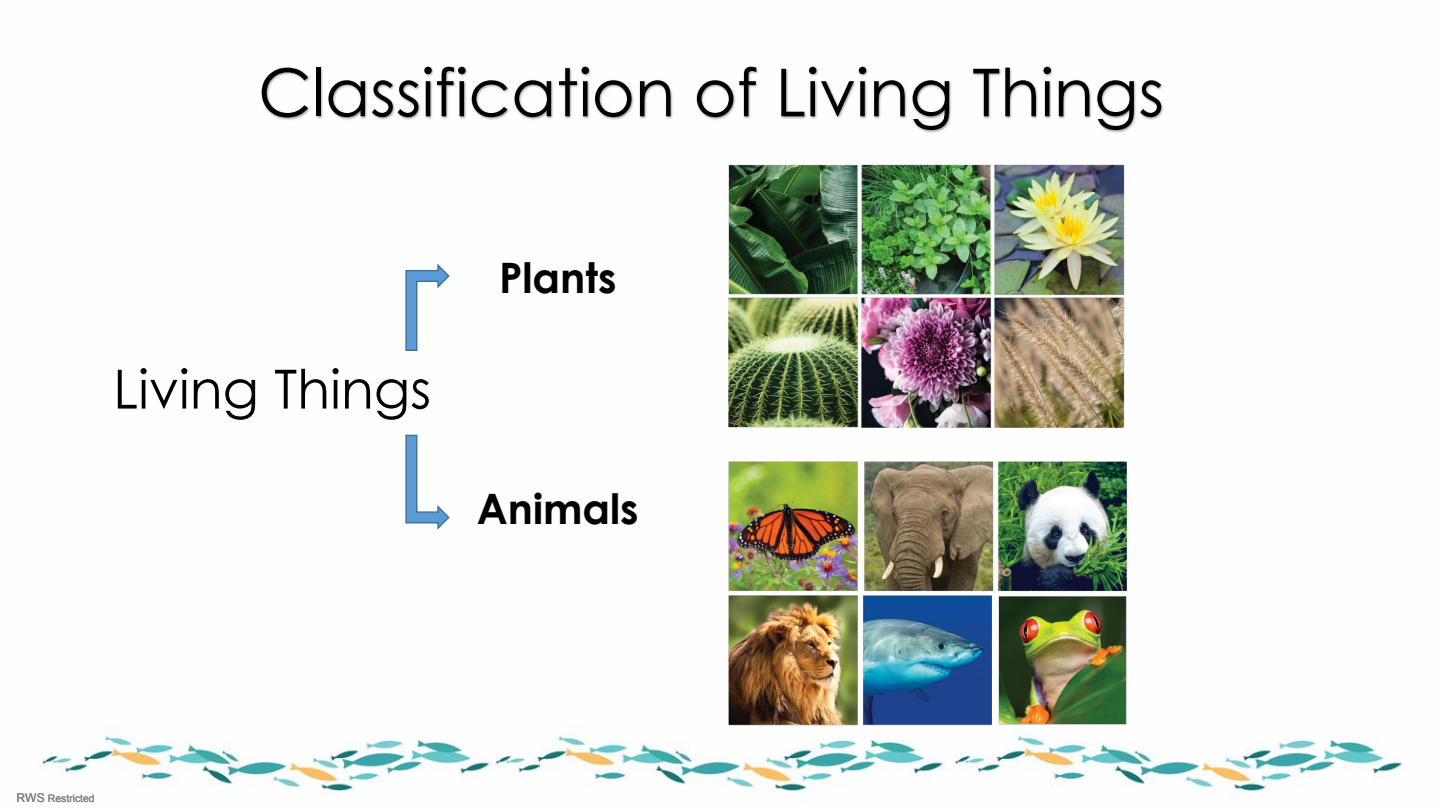
<style>
.page{position:relative;width:1440px;height:810px;background:#fff}
.page>*{position:absolute;margin:0;border:0;box-sizing:border-box;transform-origin:0 0}
.t1{font:66px "Century Gothic";color:#000}
.t2{font:54px "Century Gothic";color:#000}
.t3{font:700 42px "Century Gothic";color:#000}
.t4{font:10.5px "Arial";color:#7f7f7f}
.s1{font-size:12px}
</style>
<div class="page">
<img style="left:40px;top:734px;width:1363px;height:59px">
<img style="left:261px;top:66px;width:902px;height:54px">
<svg style="left:405px;top:434px;width:45px;height:96px"></svg>
<svg style="left:405px;top:263px;width:45px;height:88px"></svg>
<img style="left:645px;top:98px;width:518px;height:294px">
<img style="left:645px;top:392px;width:566px;height:401px">
<p class="t1" style="left:258px;top:46px;width:908px">Classification of Living Things</p>
<p class="t2" style="left:113px;top:351px;width:320px">Living Things</p>
<p class="t3" style="left:499px;top:246px;width:119px">Plants</p>
<p class="t3" style="left:477px;top:477px;width:163px">Animals</p>
<p class="t4" style="left:17px;top:792px;width:80px"><span class="s1">RWS</span> Restricted</p>
</div>
